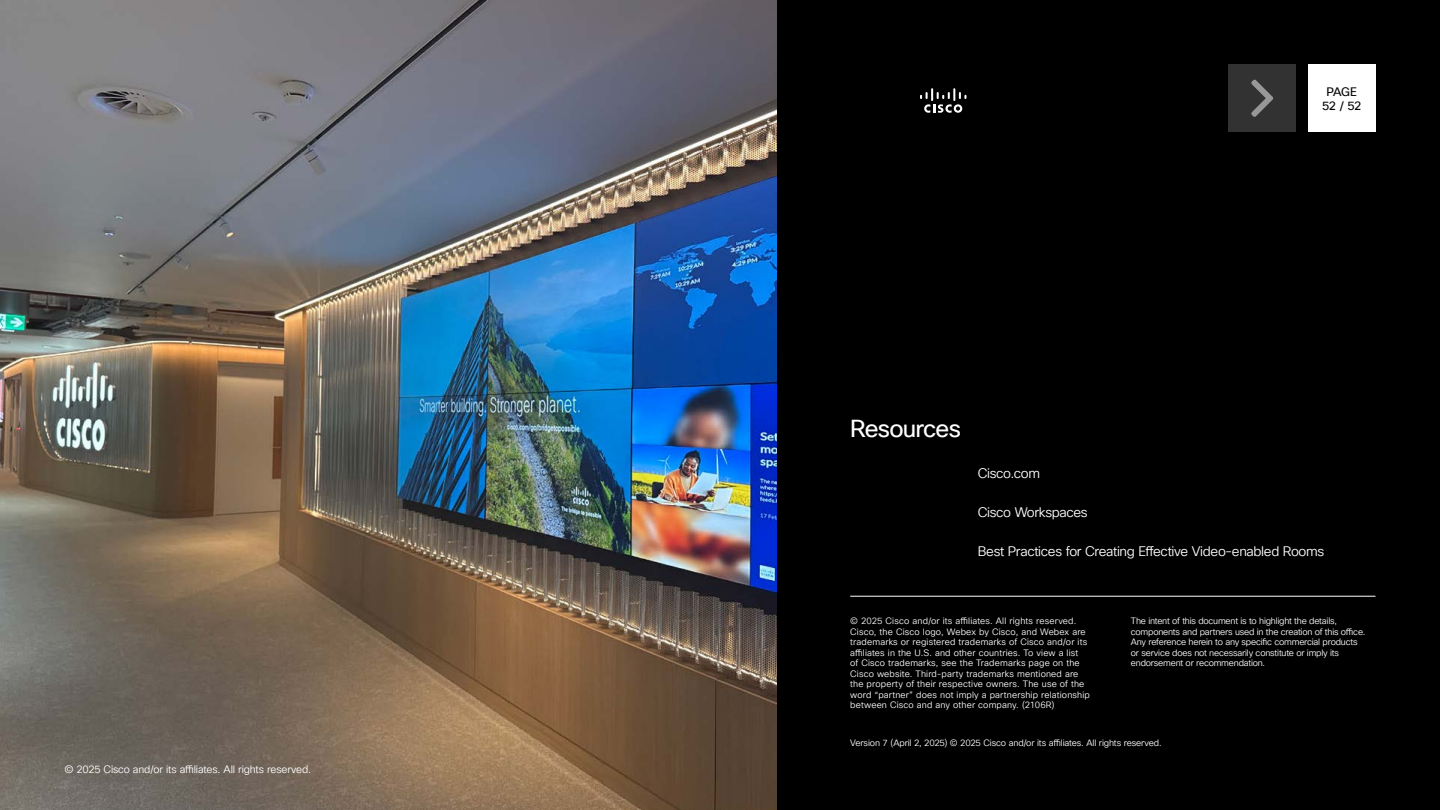
<style>
.page{position:relative;width:1440px;height:810px;background:#000}
.page>*{position:absolute;margin:0;border:0;box-sizing:border-box;transform-origin:0 0}
.t1{font:24px "Cisco Sans TT";letter-spacing:-.035em;color:#fff}
.t2{font:13.5px "Cisco Sans TT Light";letter-spacing:-.025em;color:#fff}
.t3{font:12px/13.5px "Cisco Sans TT";letter-spacing:-.045em;color:#000;text-align:center}
.t4{font:10.5px "Cisco Sans TT Light";letter-spacing:-.015em;color:#fff}
.t5{font:9px/10.5px "Cisco Sans TT Light";letter-spacing:.015em;color:#fff}
.t6{font:9px/10.5px "Cisco Sans TT Light";letter-spacing:-.025em;color:#fff}
.t7{font:9px "Cisco Sans TT Light";letter-spacing:-.015em;color:#fff}
</style>
<div class="page">
<img style="left:0;top:0;width:776px;height:810px">
<hr style="left:850px;top:596px;width:525px;height:1px;background:#fff">
<div style="left:1308px;top:64px;width:68px;height:68px;background:#fff"></div>
<div style="left:1228px;top:64px;width:68px;height:68px;background:#323232"></div>
<svg style="left:1251px;top:80px;width:22px;height:37px"></svg>
<p class="t4" style="left:64px;top:763px;width:248px">© 2025 Cisco and/or its affiliates. All rights reserved.</p>
<h3 class="t3" style="left:1322px;top:86px;width:41px">PAGE<br>52 / 52</h3>
<h1 class="t1" style="left:850px;top:413px;width:112px">Resources</h1>
<h2 class="t2" style="left:978px;top:465px;width:64px">Cisco.com</h2>
<h2 class="t2" style="left:978px;top:503px;width:111px">Cisco Workspaces</h2>
<h2 class="t2" style="left:978px;top:542px;width:348px">Best Practices for Creating Effective Video-enabled Rooms</h2>
<p class="t5" style="left:850px;top:616px;width:241px">© 2025 Cisco and/or its affiliates. All rights reserved.<br>Cisco, the Cisco logo, Webex by Cisco, and Webex are trademarks or registered trademarks of Cisco and/or its affiliates in the U.S. and other countries. To view a list<br>of Cisco trademarks, see the Trademarks page on the Cisco website. Third-party trademarks mentioned are the property of their respective owners. The use of the word “partner” does not imply a partnership relationship between Cisco and any other company. (2106R)</p>
<p class="t6" style="left:1131px;top:616px;width:236px">The intent of this document is to highlight the details, components and partners used in the creation of this office.<br>Any reference herein to any specific commercial products or service does not necessarily constitute or imply its endorsement or recommendation.</p>
<p class="t7" style="left:850px;top:736px;width:313px">Version 7 (April 2, 2025) © 2025 Cisco and/or its affiliates. All rights reserved.</p>
</div>
